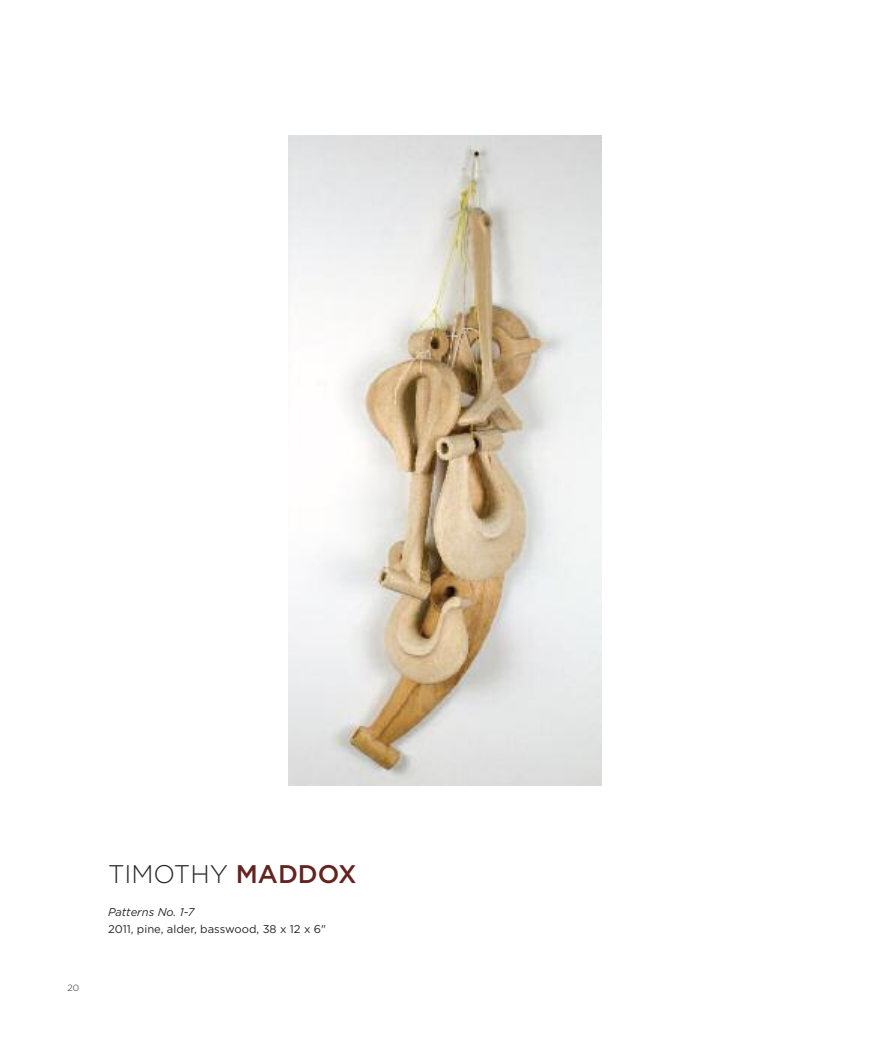
<style>
.page{position:relative;width:891px;height:1053px;background:#fff}
.page>*{position:absolute;margin:0;border:0;box-sizing:border-box;transform-origin:0 0}
.t1{font:300 25.5px "Gotham";color:#272627}
.t2{font:11.25px "Gotham";color:#272627}
.t3{font:italic 11.25px "Gotham";color:#272627}
.t4{font:300 9px "Gotham";color:#272627}
.s1{font-weight:500;color:#632420}
</style>
<div class="page">
<img style="left:288px;top:135px;width:313px;height:651px">
<p class="t4" style="left:68px;top:985px;width:13px">20</p>
<h1 class="t1" style="left:108px;top:865px;width:250px">TIMOTHY <span class="s1">MADDOX</span></h1>
<p class="t3" style="left:108px;top:909px;width:88px">Patterns No. 1-7</p>
<p class="t2" style="left:108px;top:925px;width:220px">2011, pine, alder, basswood, 38 x 12 x 6"</p>
</div>
